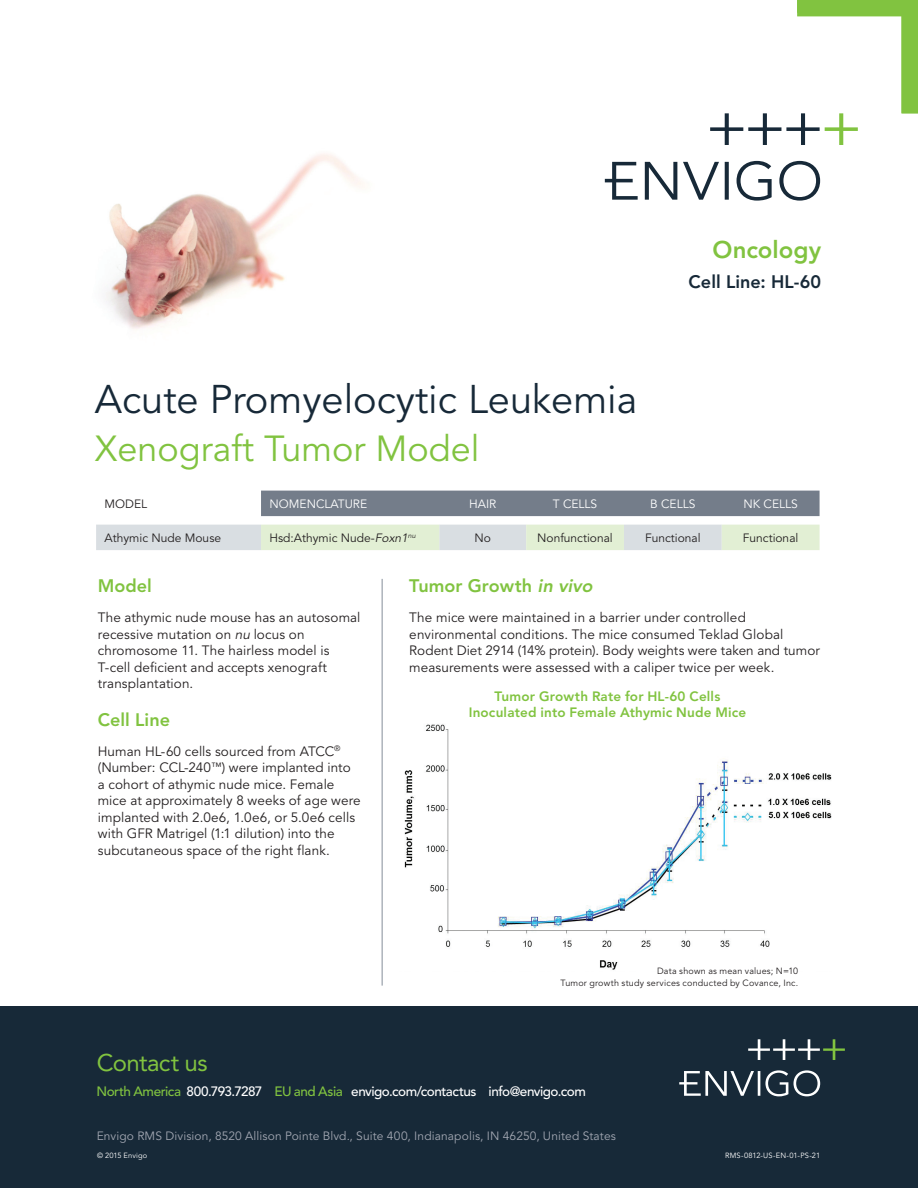
<style>
.page{position:relative;width:918px;height:1188px;background:#fff}
.page>*{position:absolute;margin:0;border:0;box-sizing:border-box;transform-origin:0 0}
.t1{font:39.75px "Avenir LT Std";color:#172938}
.t2{font:36px "Avenir LT Std";color:#81c340}
.t3{font:24px "Avenir LT Std";letter-spacing:-.025em;color:#81c340}
.t4{font:800 24px "Avenir LT Std";color:#81c340}
.t5{font:800 18px "Avenir LT Std";letter-spacing:.005em;color:#81c340}
.t6{font:800 18px "Avenir LT Std";color:#172938}
.t7{font:13.5px/16.5px "Avenir LT Std";letter-spacing:.01em;color:#231f20}
.t8{font:500 13.5px "Avenir LT Std";letter-spacing:-.035em;color:#fff}
.t9{font:800 13.5px/15.8px "Avenir LT Std";letter-spacing:.015em;color:#81c340;text-align:center}
.t10{font:12px "Avenir LT Std";letter-spacing:.01em;color:#a2a7b2}
.t11{font:12px "Avenir LT Std";color:#231f20}
.t12{font:12px "Avenir LT Std";color:#fff}
.t13{font:9px "Avenir LT Std";letter-spacing:.025em;color:#231f20}
.t14{font:7.5px "Avenir LT Std";letter-spacing:.015em;color:#fff}
.s1{font-style:italic}
.s2{color:#81c340}
</style>
<div class="page">
<svg style="left:605px;top:162px;width:33px;height:38px"></svg>
<svg style="left:645px;top:162px;width:32px;height:38px"></svg>
<svg style="left:683px;top:162px;width:36px;height:38px"></svg>
<svg style="left:725px;top:162px;width:4px;height:38px"></svg>
<svg style="left:737px;top:161px;width:35px;height:40px"></svg>
<svg style="left:779px;top:161px;width:41px;height:40px"></svg>
<img style="left:404px;top:724px;width:428px;height:246px">
<svg style="left:710px;top:0;width:208px;height:145px"></svg>
<hr style="left:382px;top:579px;width:1px;height:407px;background:#858e99">
<div style="left:0;top:1007px;width:918px;height:181px;background:#172938"></div>
<svg style="left:679px;top:1070px;width:109px;height:26px"></svg>
<svg style="left:794px;top:1070px;width:26px;height:26px"></svg>
<svg style="left:748px;top:1039px;width:97px;height:21px"></svg>
<div style="left:261px;top:491px;width:559px;height:25px;background:#747d8a"></div>
<svg style="left:96px;top:525px;width:724px;height:25px"></svg>
<img style="left:105px;top:153px;width:258px;height:177px">
<h1 class="t1" style="left:95px;top:376px;width:544px">Acute Promyelocytic Leukemia</h1>
<h2 class="t2" style="left:95px;top:428px;width:386px">Xenograft Tumor Model</h2>
<h3 class="t4" style="left:713px;top:236px;width:110px">Oncology</h3>
<h3 class="t6" style="left:689px;top:271px;width:134px">Cell Line: HL-60</h3>
<p class="t11" style="left:105px;top:497px;width:44px">MODEL</p>
<p class="t12" style="left:270px;top:497px;width:99px">NOMENCLATURE</p>
<p class="t12" style="left:469px;top:497px;width:29px">HAIR</p>
<p class="t12" style="left:553px;top:497px;width:46px">T CELLS</p>
<p class="t12" style="left:650px;top:497px;width:47px">B CELLS</p>
<p class="t12" style="left:743px;top:497px;width:56px">NK CELLS</p>
<p class="t11" style="left:105px;top:531px;width:118px">Athymic Nude Mouse</p>
<p class="t11" style="left:270px;top:531px;width:149px">Hsd:Athymic Nude-<span class="s1">Foxn1</span><sup>nu</sup></p>
<p class="t11" style="left:474px;top:531px;width:18px">No</p>
<p class="t11" style="left:537px;top:531px;width:77px">Nonfunctional</p>
<p class="t11" style="left:645px;top:531px;width:57px">Functional</p>
<p class="t11" style="left:743px;top:531px;width:57px">Functional</p>
<h3 class="t5" style="left:98px;top:576px;width:56px">Model</h3>
<p class="t7" style="left:98px;top:610px;width:264px">The athymic nude mouse has an autosomal recessive mutation on <span class="s1">nu</span> locus on chromosome 11. The hairless model is T-cell deficient and accepts xenograft transplantation.</p>
<h3 class="t5" style="left:98px;top:709px;width:74px">Cell Line</h3>
<p class="t7" style="left:98px;top:743px;width:264px">Human HL-60 cells sourced from ATCC<sup>® </sup>(Number: CCL-240<sup>™</sup>) were implanted into a cohort of athymic nude mice. Female mice at approximately 8 weeks of age were implanted with 2.0e6, 1.0e6, or 5.0e6 cells with GFR Matrigel (1:1 dilution) into the subcutaneous space of the right flank.</p>
<h3 class="t5" style="left:409px;top:576px;width:188px">Tumor Growth <span class="s1">in vivo</span></h3>
<p class="t7" style="left:409px;top:610px;width:412px">The mice were maintained in a barrier under controlled environmental conditions. The mice consumed Teklad Global Rodent Diet 2914 (14% protein). Body weights were taken and tumor measurements were assessed with a caliper twice per week.</p>
<p class="t9" style="left:469px;top:689px;width:279px">Tumor Growth Rate for HL-60 Cells<br>Inoculated into Female Athymic Nude Mice</p>
<p class="t13" style="left:657px;top:966px;width:143px">Data shown as mean values; N=10</p>
<p class="t13" style="left:561px;top:978px;width:239px">Tumor growth study services conducted by Covance, Inc.</p>
<h3 class="t3" style="left:97px;top:1049px;width:112px">Contact us</h3>
<p class="t8" style="left:97px;top:1084px;width:491px"><span class="s2">North America</span> 800.793.7287 <span class="s2">EU and Asia</span> envigo.com/contactus info@envigo.com</p>
<p class="t10" style="left:97px;top:1128px;width:521px">Envigo RMS Division, 8520 Allison Pointe Blvd., Suite 400, Indianapolis, IN 46250, United States</p>
<p class="t14" style="left:97px;top:1151px;width:52px">© 2015 Envigo</p>
<p class="t14" style="left:725px;top:1151px;width:97px">RMS-0812-US-EN-01-PS-21</p>
</div>
